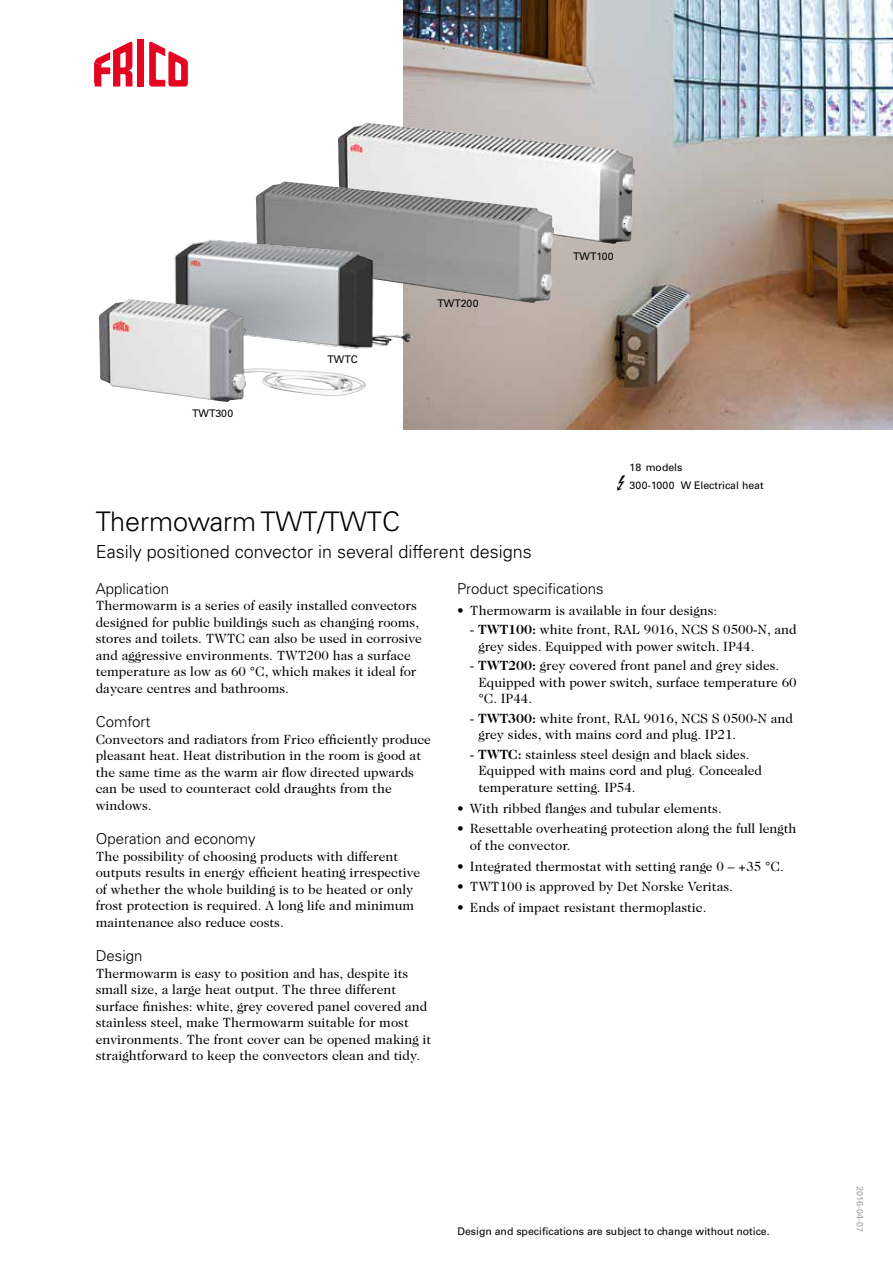
<style>
.page{position:relative;width:893px;height:1263px;background:#fff}
.page>*{position:absolute;margin:0;border:0;box-sizing:border-box;transform-origin:0 0}
.t1{font:300 27px "Univers";color:#000}
.t2{font:300 18px "Univers";color:#000}
.t3{font:300 15px "Univers";color:#000}
.t4{font:13.5px/16.5px "Caslon Two Twenty Four";color:#000}
.t5{font:10.5px "Univers";color:#000}
.t6{font:9px "Univers";color:#9d9d9c}
.s1{font-weight:700}
</style>
<div class="page">
<img style="left:404px;top:0;width:489px;height:429px">
<img style="left:338px;top:123px;width:297px;height:121px">
<img style="left:256px;top:181px;width:298px;height:122px">
<img style="left:174px;top:237px;width:240px;height:116px">
<img style="left:98px;top:299px;width:269px;height:103px">
<div style="left:137px;top:39px;width:7px;height:48px;background:#e40520"></div>
<svg style="left:149px;top:41px;width:39px;height:46px"></svg>
<svg style="left:95px;top:41px;width:37px;height:46px"></svg>
<p class="t5" style="left:192px;top:407px;width:43px">TWT300</p>
<p class="t5" style="left:328px;top:353px;width:32px">TWTC</p>
<h1 class="t1" style="left:96px;top:505px;width:306px">Thermowarm TWT/TWTC</h1>
<p class="t5" style="left:437px;top:298px;width:43px">TWT200</p>
<h2 class="t2" style="left:96px;top:541px;width:438px">Easily positioned convector in several different designs</h2>
<p class="t5" style="left:573px;top:250px;width:42px">TWT100</p>
<p class="t5" style="left:630px;top:461px;width:54px">18 models</p>
<p class="t5" style="left:681px;top:479px;width:84px">W Electrical heat</p>
<p class="t5" style="left:630px;top:479px;width:47px">300-1000</p>
<p class="t3" style="left:96px;top:579px;width:75px">Application</p>
<p class="t4" style="left:96px;top:597px;width:328px">Thermowarm is a series of easily installed convectors designed for public buildings such as changing rooms, stores and toilets. TWTC can also be used in corrosive and aggressive environments. TWT200 has a surface temperature as low as 60 °C, which makes it ideal for daycare centres and bathrooms.</p>
<p class="t3" style="left:96px;top:713px;width:56px">Comfort</p>
<p class="t4" style="left:96px;top:731px;width:337px">Convectors and radiators from Frico efficiently produce pleasant heat. Heat distribution in the room is good at the same time as the warm air flow directed upwards can be used to counteract cold draughts from the windows.</p>
<p class="t3" style="left:96px;top:830px;width:161px">Operation and economy</p>
<p class="t4" style="left:96px;top:848px;width:326px">The possibility of choosing products with different outputs results in energy efficient heating irrespective of whether the whole building is to be heated or only frost protection is required. A long life and minimum maintenance also reduce costs.</p>
<p class="t3" style="left:96px;top:947px;width:48px">Design</p>
<p class="t4" style="left:96px;top:965px;width:337px">Thermowarm is easy to position and has, despite its small size, a large heat output. The three different surface finishes: white, grey covered panel covered and stainless steel, make Thermowarm suitable for most environments. The front cover can be opened making it straightforward to keep the convectors clean and tidy.</p>
<p class="t3" style="left:457px;top:580px;width:148px">Product specifications</p>
<p class="t4" style="left:457px;top:602px;width:262px">• Thermowarm is available in four designs:</p>
<p class="t4" style="left:478px;top:621px;width:320px;text-indent:-9px">- <span class="s1">TWT100:</span> white front, RAL 9016, NCS S 0500-N, and grey sides. Equipped with power switch. IP44.</p>
<p class="t4" style="left:478px;top:657px;width:320px;text-indent:-9px">- <span class="s1">TWT200:</span> grey covered front panel and grey sides.<br>Equipped with power switch, surface temperature 60 °C. IP44.</p>
<p class="t4" style="left:478px;top:710px;width:316px;text-indent:-9px">- <span class="s1">TWT300:</span> white front, RAL 9016, NCS S 0500-N and grey sides, with mains cord and plug. IP21.</p>
<p class="t4" style="left:478px;top:746px;width:285px;text-indent:-9px">- <span class="s1">TWTC:</span> stainless steel design and black sides.<br>Equipped with mains cord and plug. Concealed temperature setting. IP54.</p>
<p class="t4" style="left:457px;top:799px;width:266px">• With ribbed flanges and tubular elements.</p>
<p class="t4" style="left:470px;top:820px;width:328px;text-indent:-13px">• Resettable overheating protection along the full length of the convector.</p>
<p class="t4" style="left:457px;top:857px;width:328px">• Integrated thermostat with setting range 0 – +35 °C.</p>
<p class="t4" style="left:457px;top:878px;width:277px">• TWT100 is approved by Det Norske Veritas.</p>
<p class="t4" style="left:457px;top:899px;width:251px">• Ends of impact resistant thermoplastic.</p>
<p class="t5" style="left:457px;top:1225px;width:314px">Design and specifications are subject to change without notice.</p>
<p class="t6" style="left:865px;top:1186px;width:47px;rotate:90deg">2016-04-07</p>
</div>
